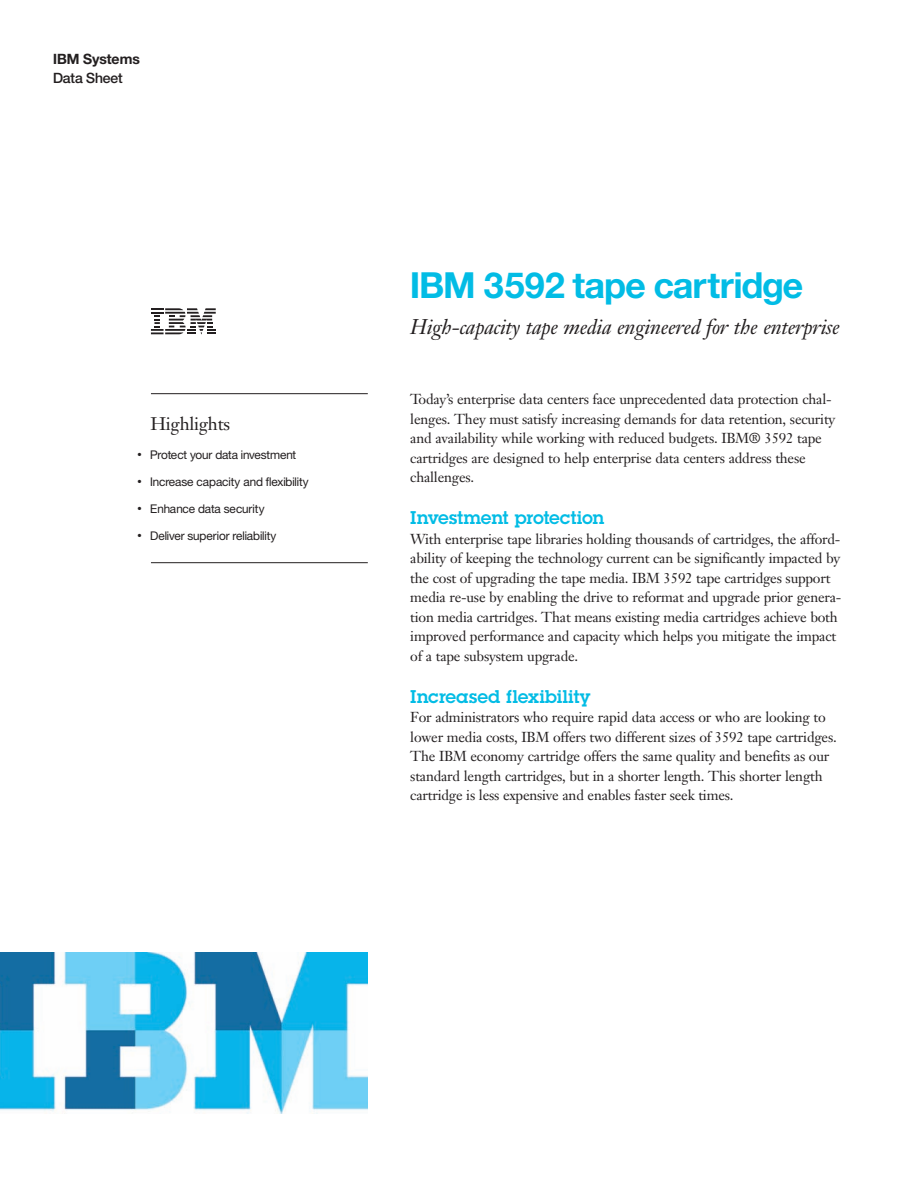
<style>
.page{position:relative;width:918px;height:1188px;background:#fff}
.page>*{position:absolute;margin:0;border:0;box-sizing:border-box;transform-origin:0 0}
.t1{font:700 36px "Helv Neuefor IBM";letter-spacing:-.02em;color:#02bce5}
.t2{font:italic 21px "Janson Text LT Pro";letter-spacing:-.015em;color:#231f20}
.t3{font:600 18px "Lubalinfor IBM";color:#02bce5}
.t4{font:18px "Janson Text LT Pro";letter-spacing:-.015em;color:#231f20}
.t5{font:14.25px/19.5px "Janson Text LT Pro";letter-spacing:-.015em;color:#231f20}
.t6{font:700 14.25px/18.6px "Helv Neuefor IBM";color:#231f20}
.t7{font:12px "Helv Neuefor IBM";letter-spacing:-.01em;color:#231f20}
.s1{font-weight:500}
</style>
<div class="page">
<img style="left:0;top:953px;width:368px;height:161px">
<hr style="left:151px;top:393px;width:217px;height:1px;background:#231f20">
<hr style="left:151px;top:562px;width:217px;height:1px;background:#231f20">
<svg style="left:151px;top:308px;width:65px;height:26px"></svg>
<p class="t6" style="left:53px;top:49px;width:88px">IBM Systems<br><span class="s1">Data Sheet</span></p>
<h2 class="t4" style="left:151px;top:413px;width:81px">Highlights</h2>
<p class="t7" style="left:150px;top:447px;width:148px">Protect your data investment</p>
<p class="t7" style="left:150px;top:474px;width:160px">Increase capacity and flexibility</p>
<p class="t7" style="left:150px;top:501px;width:116px">Enhance data security</p>
<p class="t7" style="left:150px;top:528px;width:128px">Deliver superior reliability</p>
<h1 class="t1" style="left:410px;top:262px;width:394px">IBM 3592 tape cartridge</h1>
<h2 class="t2" style="left:410px;top:314px;width:431px">High-capacity tape media engineered for the enterprise</h2>
<p class="t5" style="left:410px;top:389px;width:427px">Today’s enterprise data centers face unprecedented data protection chal&shy;lenges. They must satisfy increasing demands for data retention, security and availability while working with reduced budgets. IBM® 3592 tape cartridges are designed to help enterprise data centers address these challenges.</p>
<h2 class="t3" style="left:410px;top:506px;width:196px">Investment protection</h2>
<p class="t5" style="left:410px;top:529px;width:433px">With enterprise tape libraries holding thousands of cartridges, the afford&shy;ability of keeping the technology current can be significantly impacted by the cost of upgrading the tape media. IBM 3592 tape cartridges support media re-use by enabling the drive to reformat and upgrade prior genera&shy;tion media cartridges. That means existing media cartridges achieve both improved performance and capacity which helps you mitigate the impact of a tape subsystem upgrade.</p>
<h2 class="t3" style="left:410px;top:685px;width:182px">Increased flexibility</h2>
<p class="t5" style="left:410px;top:708px;width:428px">For administrators who require rapid data access or who are looking to lower media costs, IBM offers two different sizes of 3592 tape cartridges.<br>The IBM economy cartridge offers the same quality and benefits as our standard length cartridges, but in a shorter length. This shorter length cartridge is less expensive and enables faster seek times.</p>
</div>
